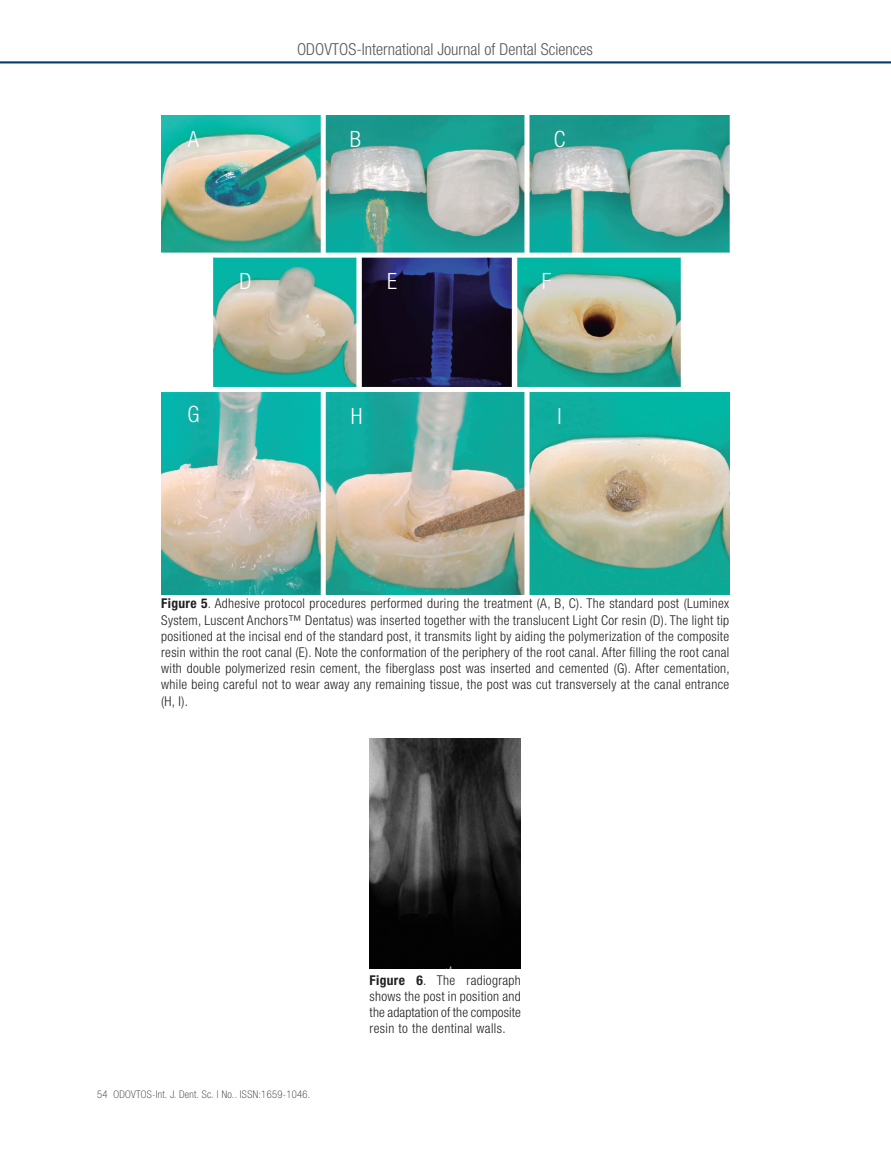
<style>
.page{position:relative;width:891px;height:1161px;background:#fff}
.page>*{position:absolute;margin:0;border:0;box-sizing:border-box;transform-origin:0 0}
.Texto_general_sin_sa{font:300 condensed 22.5px "Helvetica Neue LT Std";color:#fff}
.t1{font:300 condensed 16.5px "Helvetica Neue LT Std";color:#57585a}
.fuentes_de_tablas{font:300 condensed 13.5px/16.2px "Helvetica Neue LT Std";letter-spacing:.025em;color:#231f20;text-align:justify}
.t2{font:100 condensed 10.5px "Helvetica Neue LT Std";letter-spacing:.03em;color:#231f20}
.s1{font-weight:700}
</style>
<div class="page">
<svg style="left:0;top:61px;width:891px;height:2px;background:#2c5f8f"></svg>
<img style="left:162px;top:116px;width:568px;height:478px">
<img style="left:370px;top:739px;width:151px;height:230px">
<p class="t1" style="left:297px;top:40px;width:297px">ODOVTOS-International Journal of Dental Sciences</p>
<p class="Texto_general_sin_sa" style="left:188px;top:126px;width:13px">A</p>
<p class="Texto_general_sin_sa" style="left:554px;top:126px;width:13px">C</p>
<p class="Texto_general_sin_sa" style="left:350px;top:126px;width:13px">B</p>
<p class="Texto_general_sin_sa" style="left:239px;top:268px;width:14px">D</p>
<p class="Texto_general_sin_sa" style="left:387px;top:268px;width:11px">E</p>
<p class="Texto_general_sin_sa" style="left:542px;top:268px;width:11px">F</p>
<p class="Texto_general_sin_sa" style="left:188px;top:402px;width:14px">G</p>
<p class="Texto_general_sin_sa" style="left:351px;top:403px;width:13px">H</p>
<p class="Texto_general_sin_sa" style="left:558px;top:403px;width:6px">I</p>
<p class="fuentes_de_tablas" style="left:161px;top:595px;width:570px"><span class="s1">Figure 5</span>. Adhesive protocol procedures performed during the treatment (A, B, C). The standard post (Luminex System, Luscent Anchors™ Dentatus) was inserted together with the translucent Light Cor resin (D). The light tip positioned at the incisal end of the standard post, it transmits light by aiding the polymerization of the composite resin within the root canal (E). Note the conformation of the periphery of the root canal. After filling the root canal with double polymerized resin cement, the fiberglass post was inserted and cemented (G). After cementation, while being careful not to wear away any remaining tissue, the post was cut transversely at the canal entrance (H, I).</p>
<p class="t2" style="left:97px;top:1088px;width:215px">54 ODOVTOS-Int. J. Dent. Sc. | No.. ISSN:1659-1046.</p>
<p class="fuentes_de_tablas" style="left:370px;top:972px;width:153px"><span class="s1">Figure 6</span>. The radiograph shows the post in position and the adaptation of the composite resin to the dentinal walls.</p>
</div>
